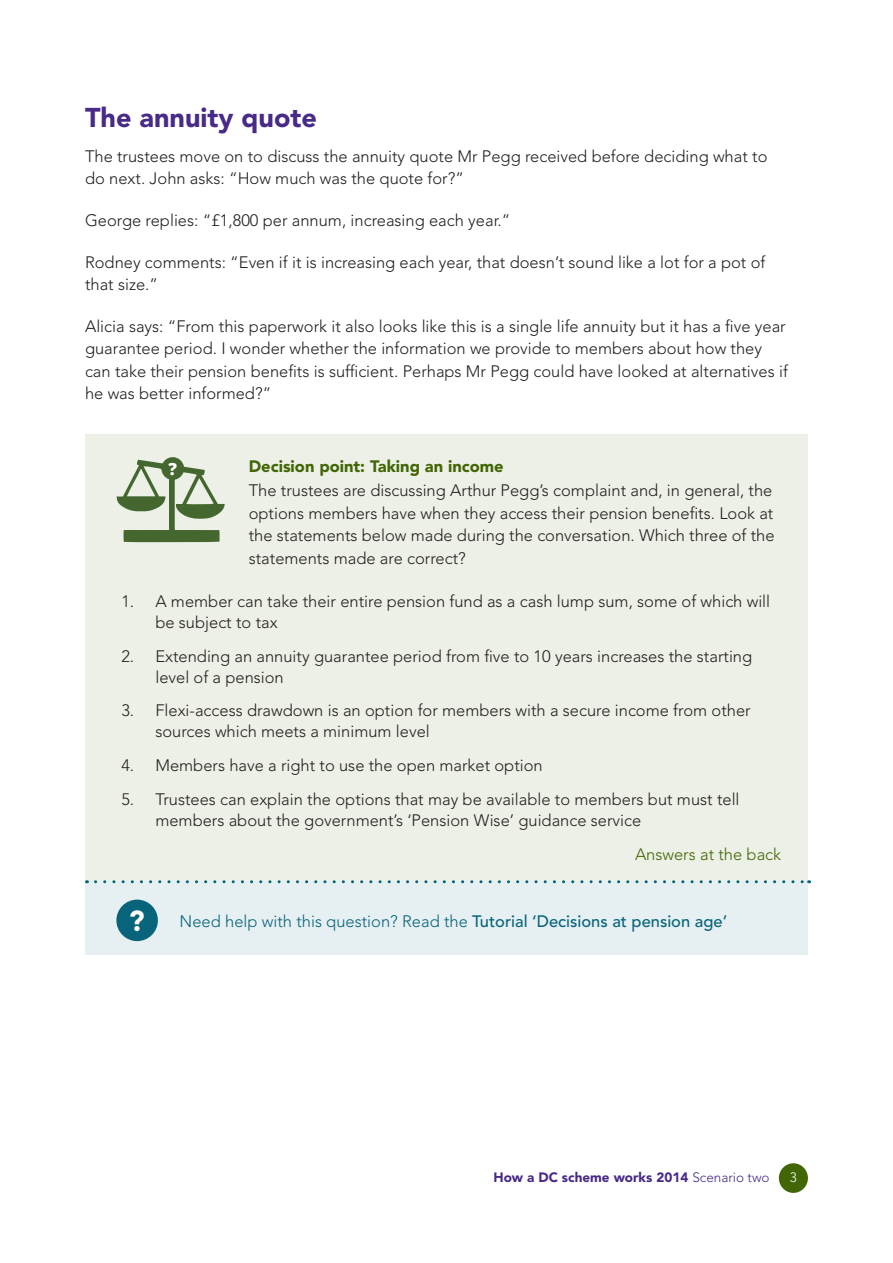
<style>
.page{position:relative;width:893px;height:1263px;background:#fff}
.page>*{position:absolute;margin:0;border:0;box-sizing:border-box;transform-origin:0 0}
.body_text{font:900 28.5px "Avenir LT Std";color:#fff}
.heading_2{font:900 27px "Avenir LT Std";color:#482a87}
.t1{font:800 16.95px "Open Sans";color:#fff}
.body_text-2{font:300 16.5px/22.5px "Avenir LT Std";color:#231f20}
.body_text-3{font:300 16.5px "Avenir LT Std";color:#08647a}
.heading_4{font:900 16.5px "Avenir LT Std";color:#426605}
.body_text-4{font:300 16.5px "Avenir LT Std";color:#426605}
.t2{font:900 13.5px "Avenir LT Std";color:#482a87}
.t3{font:300 13.5px "Avenir LT Std";color:#fff}
.s1{font-weight:500}
.s2{font-weight:300}
</style>
<div class="page">
<div style="left:779px;top:1163px;width:29px;height:30px;background:#426605;border-radius:50%"></div>
<div style="left:85px;top:434px;width:723px;height:447px;background:#ecf0e6"></div>
<svg style="left:116px;top:457px;width:109px;height:85px"></svg>
<div style="left:85px;top:881px;width:723px;height:74px;background:#e6eff2"></div>
<svg style="left:96px;top:880px;width:714px;height:3px"></svg>
<div style="left:116px;top:899px;width:42px;height:42px;background:#08647a;border-radius:50%"></div>
<p class="heading_2" style="left:85px;top:101px;width:233px">The annuity quote</p>
<p class="body_text-2" style="left:85px;top:145px;width:684px">The trustees move on to discuss the annuity quote Mr Pegg received before deciding what to do next. John asks: “How much was the quote for?”</p>
<p class="body_text-2" style="left:85px;top:209px;width:427px">George replies: “£1,800 per annum, increasing each year.”</p>
<p class="body_text-2" style="left:85px;top:251px;width:682px">Rodney comments: “Even if it is increasing each year, that doesn’t sound like a lot for a pot of that size.”</p>
<p class="body_text-2" style="left:85px;top:315px;width:704px">Alicia says: “From this paperwork it also looks like this is a single life annuity but it has a five year guarantee period. I wonder whether the information we provide to members about how they can take their pension benefits is sufficient. Perhaps Mr Pegg could have looked at alternatives if he was better informed?”</p>
<p class="t1" style="left:168px;top:455px;width:10px">?</p>
<p class="heading_4" style="left:249px;top:456px;width:257px">Decision point: Taking an income</p>
<p class="body_text-2" style="left:249px;top:479px;width:527px">The trustees are discussing Arthur Pegg’s complaint and, in general, the options members have when they access their pension benefits. Look at the statements below made during the conversation. Which three of the statements made are correct?</p>
<p class="body_text-2" style="left:155px;top:591px;width:616px;line-height:21px;text-indent:-34px">1. A member can take their entire pension fund as a cash lump sum, some of which will be subject to tax</p>
<p class="body_text-2" style="left:155px;top:645px;width:598px;line-height:21px;text-indent:-34px">2. Extending an annuity guarantee period from five to 10 years increases the starting level of a pension</p>
<p class="body_text-2" style="left:155px;top:700px;width:597px;line-height:21px;text-indent:-34px">3. Flexi-access drawdown is an option for members with a secure income from other sources which meets a minimum level</p>
<p class="body_text-2" style="left:121px;top:754px;width:423px">4. Members have a right to use the open market option</p>
<p class="body_text-2" style="left:155px;top:789px;width:586px;line-height:21px;text-indent:-34px">5. Trustees can explain the options that may be available to members but must tell members about the government’s ‘Pension Wise’ guidance service</p>
<p class="body_text-4" style="left:635px;top:844px;width:148px">Answers at the back</p>
<p class="body_text" style="left:129px;top:904px;width:17px">?</p>
<p class="body_text-3" style="left:180px;top:911px;width:549px">Need help with this question? Read the <span class="s1">Tutorial ‘Decisions at pension age’</span></p>
<p class="t2" style="left:493px;top:1169px;width:278px">How a DC scheme works 2014 <span class="s2">Scenario two</span></p>
<p class="t3" style="left:790px;top:1170px;width:9px">3</p>
</div>
